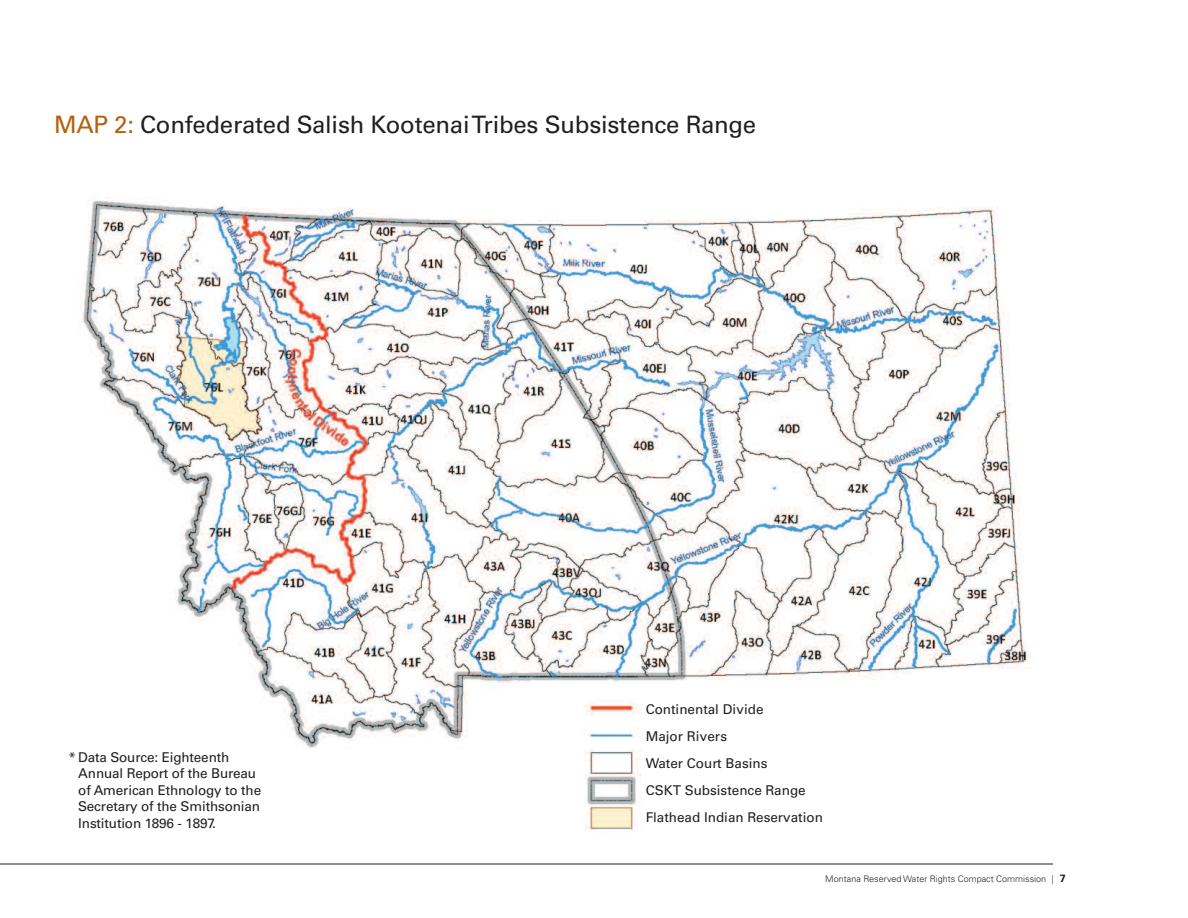
<style>
.page{position:relative;width:1188px;height:918px;background:#fff}
.page>*{position:absolute;margin:0;border:0;box-sizing:border-box;transform-origin:0 0}
.t1{font:24px "Univers";letter-spacing:-.01em;color:#231f20}
.t2{font:13.5px/27px "Univers";letter-spacing:-.01em;color:#231f20}
.t3{font:300 9px "Univers";color:#231f20}
.s1{color:#b56011}
.s2{font-weight:700;font-size:10.5px}
</style>
<div class="page">
<hr style="left:0;top:864px;width:1053px;height:1px;background:#231f20">
<img style="left:82px;top:197px;width:948px;height:634px">
<h1 class="t1" style="left:54px;top:116px;width:704px"><span class="s1">MAP 2:</span> Confederated Salish KootenaiTribes Subsistence Range</h1>
<p class="t2" style="left:78px;top:750px;width:184px;line-height:16.5px;text-indent:-10px">* Data Source: Eighteenth<br>Annual Report of the Bureau of American Ethnology to the<br>Secretary of the Smithsonian<br>Institution 1896 - 1897.</p>
<p class="t2" style="left:646px;top:697px;width:179px">Continental Divide<br>Major Rivers<br>Water Court Basins<br>CSKT Subsistence Range<br>Flathead Indian Reservation</p>
<p class="t3" style="left:825px;top:875px;width:242px">Montana Reserved Water Rights Compact Commission | <span class="s2">7</span></p>
</div>
